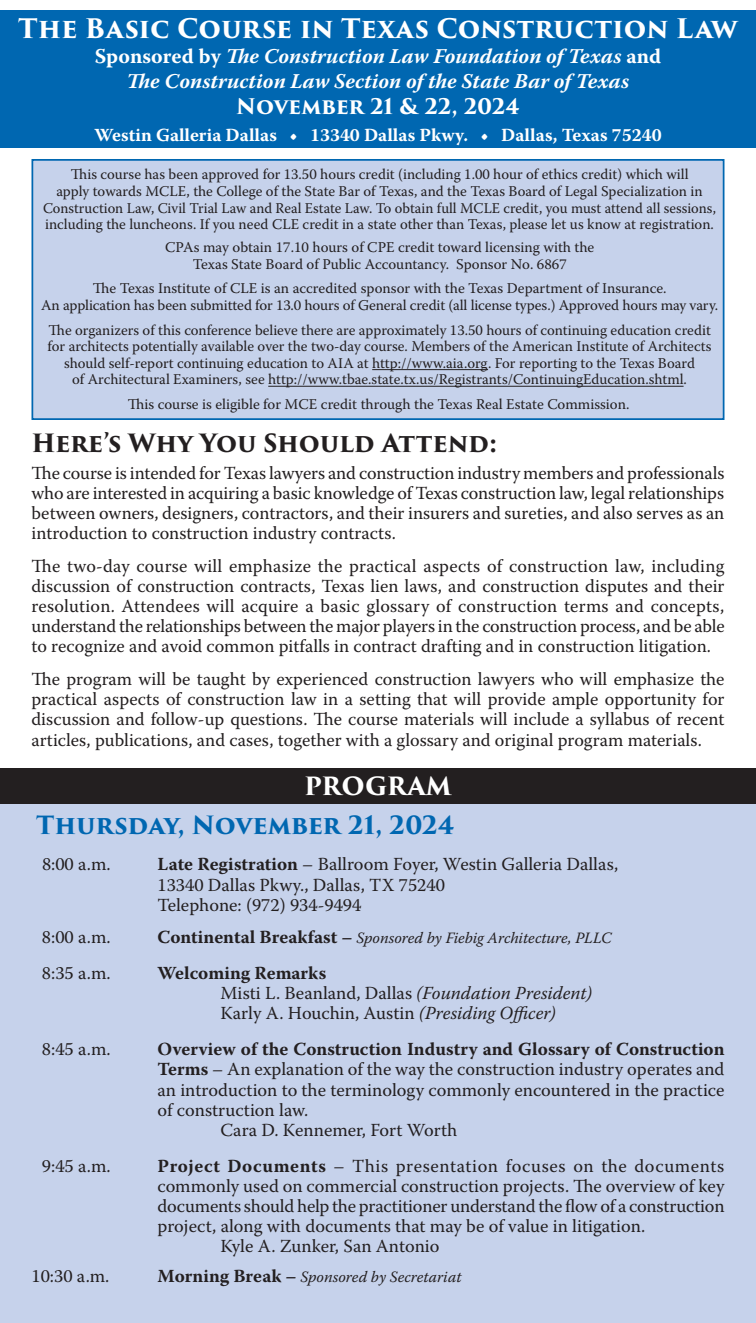
<style>
.page{position:relative;width:756px;height:1323px;background:#fff}
.page>*{position:absolute;margin:0;border:0;box-sizing:border-box;transform-origin:0 0}
.t1{font:700 26.25px "Trajan Pro 3";color:#fff}
.t2{font:700 24.5px "Trajan Pro 3";letter-spacing:-.01em;color:#231f20}
.t3{font:700 24.5px "Trajan Pro 3";letter-spacing:-.005em;color:#0067b1}
.t4{font:700 24.5px "Trajan Pro 3";letter-spacing:.01em;color:#fff}
.t5{font:italic 700 21px/25.2px "Warnock Pro";color:#fff;text-align:center}
.t6{font:700 21px "Trajan Pro 3";color:#fff}
.Speaker_Name{font:18.38px/20.1px "Warnock Pro";color:#231f20;text-align:justify}
.t7{font:700 18.38px "Warnock Pro";letter-spacing:.005em;color:#fff}
.Speaker_Name-2{font:italic 15.75px "Warnock Pro";color:#231f20}
.t8{font:14.88px/16.6px "Warnock Pro";color:#231f20;text-align:center}
.s1{font-style:normal}
.s2{font-weight:700}
.s3{font-weight:700;font-style:normal;font-size:18.38px}
.s4{font-style:italic}
</style>
<div class="page">
<div style="left:32px;top:159px;width:692px;height:261px;background:#c6d2eb;border:2px solid #0067b1"></div>
<div style="left:0;top:10px;width:756px;height:138px;background:#0067b1"></div>
<hr style="left:372px;top:369px;width:116px;height:1px;background:#231f20">
<hr style="left:268px;top:386px;width:416px;height:1px;background:#231f20">
<div style="left:0;top:768px;width:756px;height:555px;background:#c6d2eb"></div>
<div style="left:0;top:768px;width:756px;height:36px;background:#231f20"></div>
<p class="t1" style="left:18px;top:9px;width:721px">The Basic Course in Texas Construction Law</p>
<p class="t5" style="left:95px;top:43px;width:568px"><span class="s1">Sponsored by</span> The Construction Law Foundation of Texas <span class="s1">and<br></span>The Construction Law Section of the State Bar of Texas</p>
<p class="t6" style="left:236px;top:91px;width:285px">November 21 &amp; 22, 2024</p>
<p class="t7" style="left:94px;top:124px;width:569px">Westin Galleria Dallas • 13340 Dallas Pkwy. • Dallas, Texas 75240</p>
<p class="t8" style="left:43px;top:166px;width:675px">This course has been approved for 13.50 hours credit (including 1.00 hour of ethics credit) which will<br>apply towards MCLE, the College of the State Bar of Texas, and the Texas Board of Legal Specialization in Construction Law, Civil Trial Law and Real Estate Law. To obtain full MCLE credit, you must attend all sessions, including the luncheons. If you need CLE credit in a state other than Texas, please let us know at registration.</p>
<p class="t8" style="left:165px;top:239px;width:431px">CPAs may obtain 17.10 hours of CPE credit toward licensing with the</p>
<p class="t8" style="left:193px;top:255px;width:376px">Texas State Board of Public Accountancy. Sponsor No. 6867</p>
<p class="t8" style="left:93px;top:280px;width:575px">The Texas Institute of CLE is an accredited sponsor with the Texas Department of Insurance.</p>
<p class="t8" style="left:41px;top:297px;width:679px">An application has been submitted for 13.0 hours of General credit (all license types.) Approved hours may vary.</p>
<p class="t8" style="left:48px;top:321px;width:666px">The organizers of this conference believe there are approximately 13.50 hours of continuing education credit for architects potentially available over the two-day course. Members of the American Institute of Architects should self-report continuing education to AIA at http://www.aia.org. For reporting to the Texas Board<br>of Architectural Examiners, see http://www.tbae.state.tx.us/Registrants/ContinuingEducation.shtml.</p>
<p class="t8" style="left:128px;top:395px;width:503px">This course is eligible for MCE credit through the Texas Real Estate Commission.</p>
<p class="t2" style="left:32px;top:425px;width:467px">Here’s Why You Should Attend:</p>
<p class="Speaker_Name" style="left:32px;top:463px;width:695px">The course is intended for Texas lawyers and construction industry members and professionals who are interested in acquiring a basic knowledge of Texas construction law, legal relationships between owners, designers, contractors, and their insurers and sureties, and also serves as an introduction to construction industry contracts.</p>
<p class="Speaker_Name" style="left:32px;top:556px;width:695px">The two-day course will emphasize the practical aspects of construction law, including discussion of construction contracts, Texas lien laws, and construction disputes and their resolution. Attendees will acquire a basic glossary of construction terms and concepts, understand the relationships between the major players in the construction process, and be able to recognize and avoid common pitfalls in contract drafting and in construction litigation.</p>
<p class="Speaker_Name" style="left:32px;top:669px;width:695px">The program will be taught by experienced construction lawyers who will emphasize the practical aspects of construction law in a setting that will provide ample opportunity for discussion and follow-up questions. The course materials will include a syllabus of recent articles, publications, and cases, together with a glossary and original program materials.</p>
<p class="t4" style="left:304px;top:767px;width:149px">PROGRAM</p>
<p class="t3" style="left:36px;top:807px;width:420px">Thursday, November 21, 2024</p>
<p class="Speaker_Name" style="left:42px;top:854px;width:70px">8:00 a.m.</p>
<p class="Speaker_Name" style="left:158px;top:854px;width:463px"><span class="s2">Late Registration</span> – Ballroom Foyer, Westin Galleria Dallas,</p>
<p class="Speaker_Name" style="left:157px;top:874px;width:289px">13340 Dallas Pkwy., Dallas, TX 75240<br>Telephone: (972) 934-9494</p>
<p class="Speaker_Name" style="left:42px;top:927px;width:70px">8:00 a.m.</p>
<p class="Speaker_Name-2" style="left:158px;top:929px;width:456px"><span class="s3">Continental Breakfast –</span> Sponsored by Fiebig Architecture, PLLC</p>
<p class="Speaker_Name" style="left:42px;top:963px;width:70px">8:35 a.m.</p>
<p class="Speaker_Name" style="left:221px;top:963px;width:373px;text-indent:-63px"><span class="s2">Welcoming Remarks<br></span>Misti L. Beanland, Dallas <span class="s4">(Foundation President)</span></p>
<p class="Speaker_Name" style="left:220px;top:1003px;width:337px">Karly A. Houchin, Austin <span class="s4">(Presiding Officer)</span></p>
<p class="Speaker_Name" style="left:42px;top:1039px;width:70px">8:45 a.m.</p>
<p class="Speaker_Name" style="left:158px;top:1039px;width:569px"><span class="s2">Overview of the Construction Industry and Glossary of Construction Terms</span> – An explanation of the way the construction industry operates and an introduction to the terminology commonly encountered in the practice of construction law.</p>
<p class="Speaker_Name" style="left:221px;top:1119px;width:238px">Cara D. Kennemer, Fort Worth</p>
<p class="Speaker_Name" style="left:42px;top:1155px;width:70px">9:45 a.m.</p>
<p class="Speaker_Name" style="left:158px;top:1155px;width:569px"><span class="s2">Project Documents</span> – This presentation focuses on the documents commonly used on commercial construction projects. The overview of key documents should help the practitioner understand the flow of a construction project, along with documents that may be of value in litigation.</p>
<p class="Speaker_Name" style="left:221px;top:1236px;width:220px">Kyle A. Zunker, San Antonio</p>
<p class="Speaker_Name" style="left:32px;top:1266px;width:79px">10:30 a.m.</p>
<p class="Speaker_Name-2" style="left:158px;top:1268px;width:306px"><span class="s3">Morning Break –</span> Sponsored by Secretariat</p>
</div>
